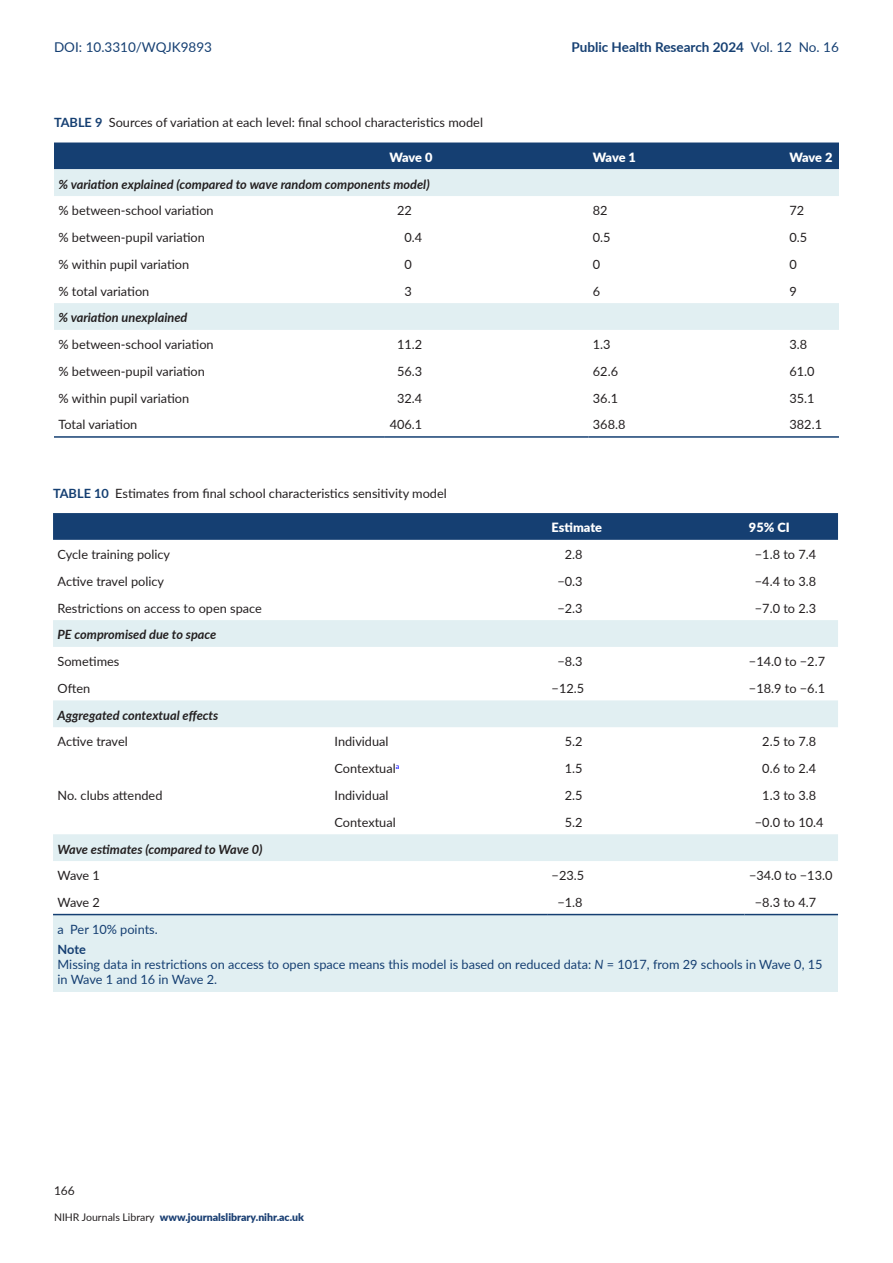
<style>
.page{position:relative;width:893px;height:1263px;background:#fff}
.page>*{position:absolute;margin:0;border:0;box-sizing:border-box;transform-origin:0 0}
.t1{font:700 13.5px "Lato";color:#153f72}
.t2{font:13.5px "Lato";color:#153f72}
.t3{font:12.75px "Lato";color:#231f20}
.t4{font:italic 700 12.75px "Lato";color:#231f20}
.t5{font:12.75px/15px "Lato";color:#153f72}
.t6{font:900 12.75px "Lato";letter-spacing:-.015em;color:#fff}
.t7{font:12px "Lato";color:#231f20}
.t8{font:900 10.5px "Lato";color:#193e72}
.s1{font-weight:400}
.s2{font-weight:700;color:#153f72}
.s3{font-weight:700}
.s4{font-style:italic}
.s5{font-weight:400;color:#231f20}
</style>
<div class="page">
<div style="left:53px;top:914px;width:785px;height:28px;background:#e1eff2"></div>
<div style="left:53px;top:934px;width:785px;height:28px;background:#e1eff2"></div>
<div style="left:53px;top:949px;width:785px;height:43px;background:#e1eff2"></div>
<svg style="left:53px;top:513px;width:785px;height:27px;background:#164073"></svg>
<svg style="left:53px;top:620px;width:785px;height:241px"></svg>
<hr style="left:53px;top:914px;width:277px;height:1px;background:#153f72">
<hr style="left:330px;top:914px;width:217px;height:1px;background:#153f72">
<hr style="left:547px;top:914px;width:197px;height:1px;background:#153f72">
<hr style="left:744px;top:914px;width:94px;height:1px;background:#153f72">
<div style="left:54px;top:142px;width:785px;height:27px;background:#153f72"></div>
<svg style="left:54px;top:169px;width:785px;height:161px"></svg>
<hr style="left:54px;top:436px;width:331px;height:2px;background:#153f72">
<hr style="left:385px;top:436px;width:203px;height:2px;background:#153f72">
<hr style="left:588px;top:436px;width:197px;height:2px;background:#153f72">
<hr style="left:785px;top:436px;width:54px;height:2px;background:#153f72">
<p class="t2" style="left:54px;top:37px;width:160px">DOI: 10.3310/WQJK9893</p>
<p class="t1" style="left:571px;top:37px;width:269px">Public Health Research 2024 <span class="s1">Vol. 12 No. 16</span></p>
<p class="t3" style="left:54px;top:114px;width:430px"><span class="s2">TABLE 9</span> Sources of variation at each level: final school characteristics model</p>
<p class="t6" style="left:389px;top:148px;width:45px">Wave 0</p>
<p class="t6" style="left:593px;top:148px;width:45px">Wave 1</p>
<p class="t6" style="left:789px;top:148px;width:45px">Wave 2</p>
<p class="t4" style="left:58px;top:175px;width:373px">% variation explained (compared to wave random components model)</p>
<p class="t3" style="left:58px;top:202px;width:157px">% between-school variation</p>
<p class="t3" style="left:397px;top:202px;width:16px">22</p>
<p class="t3" style="left:593px;top:202px;width:16px">82</p>
<p class="t3" style="left:789px;top:202px;width:16px">72</p>
<p class="t3" style="left:58px;top:228px;width:148px">% between-pupil variation</p>
<p class="t3" style="left:404px;top:228px;width:19px">0.4</p>
<p class="t3" style="left:593px;top:228px;width:19px">0.5</p>
<p class="t3" style="left:789px;top:228px;width:19px">0.5</p>
<p class="t3" style="left:58px;top:255px;width:132px">% within pupil variation</p>
<p class="t3" style="left:404px;top:255px;width:9px">0</p>
<p class="t3" style="left:593px;top:255px;width:9px">0</p>
<p class="t3" style="left:789px;top:255px;width:9px">0</p>
<p class="t3" style="left:58px;top:282px;width:92px">% total variation</p>
<p class="t3" style="left:404px;top:282px;width:9px">3</p>
<p class="t3" style="left:593px;top:282px;width:9px">6</p>
<p class="t3" style="left:789px;top:282px;width:9px">9</p>
<p class="t4" style="left:58px;top:308px;width:131px">% variation unexplained</p>
<p class="t3" style="left:58px;top:335px;width:157px">% between-school variation</p>
<p class="t3" style="left:397px;top:335px;width:27px">11.2</p>
<p class="t3" style="left:593px;top:335px;width:19px">1.3</p>
<p class="t3" style="left:789px;top:335px;width:19px">3.8</p>
<p class="t3" style="left:58px;top:362px;width:148px">% between-pupil variation</p>
<p class="t3" style="left:397px;top:362px;width:27px">56.3</p>
<p class="t3" style="left:593px;top:362px;width:27px">62.6</p>
<p class="t3" style="left:789px;top:362px;width:27px">61.0</p>
<p class="t3" style="left:58px;top:389px;width:132px">% within pupil variation</p>
<p class="t3" style="left:397px;top:389px;width:27px">32.4</p>
<p class="t3" style="left:593px;top:389px;width:27px">36.1</p>
<p class="t3" style="left:789px;top:389px;width:27px">35.1</p>
<p class="t3" style="left:58px;top:416px;width:80px">Total variation</p>
<p class="t3" style="left:390px;top:416px;width:34px">406.1</p>
<p class="t3" style="left:593px;top:416px;width:34px">368.8</p>
<p class="t3" style="left:789px;top:416px;width:34px">382.1</p>
<p class="t3" style="left:53px;top:484px;width:395px"><span class="s2">TABLE 10</span> Estimates from final school characteristics sensitivity model</p>
<p class="t6" style="left:552px;top:518px;width:52px">Estimate</p>
<p class="t6" style="left:749px;top:518px;width:42px">95% CI</p>
<p class="t3" style="left:58px;top:545px;width:114px">Cycle training policy</p>
<p class="t3" style="left:565px;top:545px;width:19px">2.8</p>
<p class="t3" style="left:755px;top:545px;width:63px">−1.8 to 7.4</p>
<p class="t3" style="left:58px;top:572px;width:108px">Active travel policy</p>
<p class="t3" style="left:557px;top:572px;width:27px">−0.3</p>
<p class="t3" style="left:755px;top:572px;width:63px">−4.4 to 3.8</p>
<p class="t3" style="left:58px;top:599px;width:206px">Restrictions on access to open space</p>
<p class="t3" style="left:557px;top:599px;width:27px">−2.3</p>
<p class="t3" style="left:755px;top:599px;width:63px">−7.0 to 2.3</p>
<p class="t4" style="left:58px;top:625px;width:160px">PE compromised due to space</p>
<p class="t3" style="left:58px;top:652px;width:63px">Sometimes</p>
<p class="t3" style="left:557px;top:652px;width:27px">−8.3</p>
<p class="t3" style="left:749px;top:652px;width:78px">−14.0 to −2.7</p>
<p class="t3" style="left:58px;top:679px;width:34px">Often</p>
<p class="t3" style="left:552px;top:679px;width:34px">−12.5</p>
<p class="t3" style="left:749px;top:679px;width:78px">−18.9 to −6.1</p>
<p class="t4" style="left:58px;top:706px;width:162px">Aggregated contextual effects</p>
<p class="t3" style="left:58px;top:733px;width:72px">Active travel</p>
<p class="t3" style="left:335px;top:733px;width:56px">Individual</p>
<p class="t3" style="left:565px;top:733px;width:19px">5.2</p>
<p class="t3" style="left:762px;top:733px;width:55px">2.5 to 7.8</p>
<p class="t3" style="left:335px;top:759px;width:66px">Contextual<sup>a</sup></p>
<p class="t3" style="left:565px;top:759px;width:19px">1.5</p>
<p class="t3" style="left:762px;top:759px;width:55px">0.6 to 2.4</p>
<p class="t3" style="left:58px;top:786px;width:106px">No. clubs attended</p>
<p class="t3" style="left:335px;top:786px;width:56px">Individual</p>
<p class="t3" style="left:565px;top:786px;width:19px">2.5</p>
<p class="t3" style="left:762px;top:786px;width:55px">1.3 to 3.8</p>
<p class="t3" style="left:335px;top:813px;width:63px">Contextual</p>
<p class="t3" style="left:565px;top:813px;width:19px">5.2</p>
<p class="t3" style="left:755px;top:813px;width:70px">−0.0 to 10.4</p>
<p class="t4" style="left:58px;top:839px;width:207px">Wave estimates (compared to Wave 0)</p>
<p class="t3" style="left:58px;top:866px;width:44px">Wave 1</p>
<p class="t3" style="left:552px;top:866px;width:34px">−23.5</p>
<p class="t3" style="left:749px;top:866px;width:85px">−34.0 to −13.0</p>
<p class="t3" style="left:58px;top:893px;width:44px">Wave 2</p>
<p class="t3" style="left:557px;top:893px;width:27px">−1.8</p>
<p class="t3" style="left:755px;top:893px;width:63px">−8.3 to 4.7</p>
<p class="t5" style="left:58px;top:921px;width:102px">a Per 10% points.</p>
<p class="t5" style="left:58px;top:941px;width:767px"><span class="s3">Note<br></span>Missing data in restrictions on access to open space means this model is based on reduced data: <span class="s4">N</span> = 1017, from 29 schools in Wave 0, 15 in Wave 1 and 16 in Wave 2.</p>
<p class="t7" style="left:54px;top:1182px;width:22px">166</p>
<p class="t8" style="left:54px;top:1209px;width:252px"><span class="s5">NIHR Journals Library</span> www.journalslibrary.nihr.ac.uk</p>
</div>
